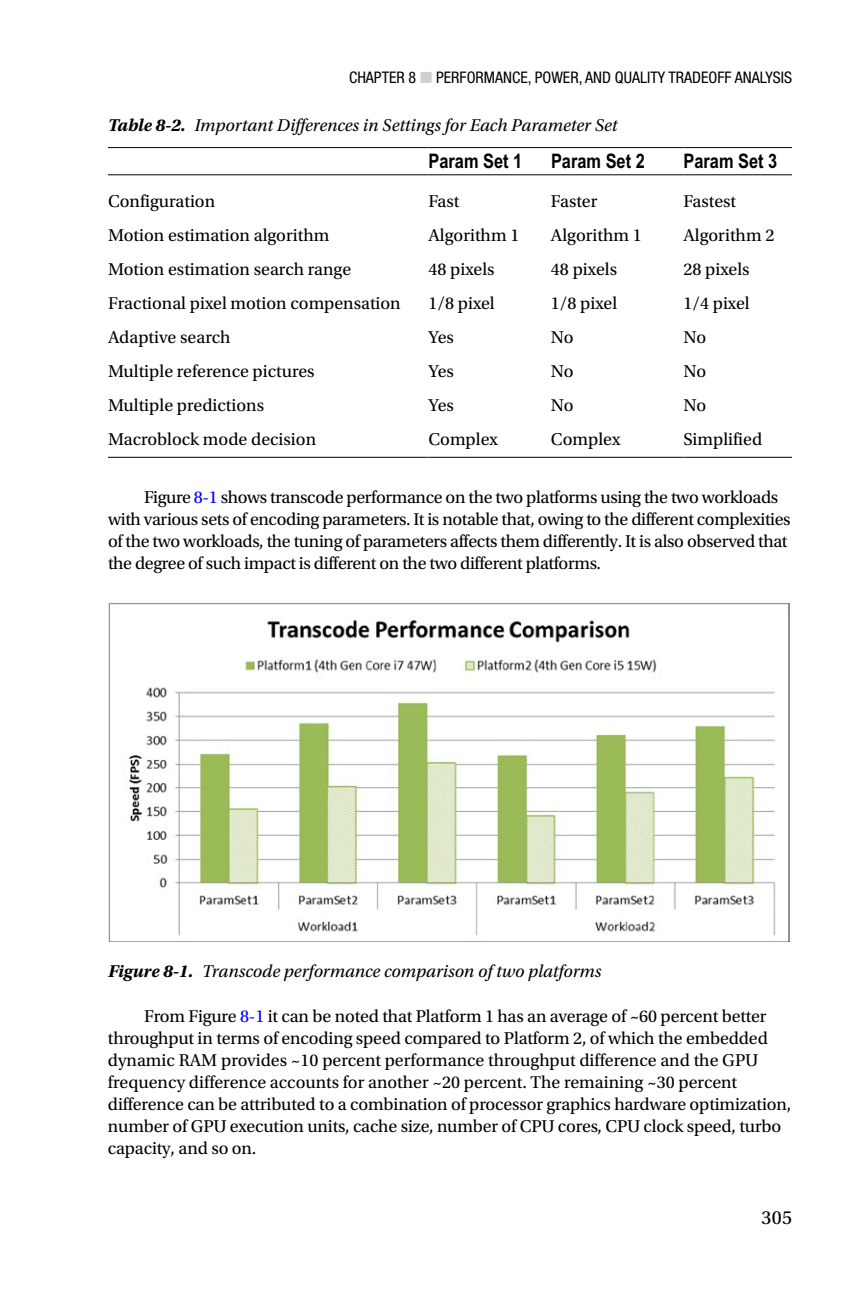
<style>
.page{position:relative;width:864px;height:1296px;background:#fff}
.page>*{position:absolute;margin:0;border:0;box-sizing:border-box;transform-origin:0 0}
.t1{font:700 20px "Arial Narrow";color:#000}
.t2{font:20px "Utopia Std";color:#000}
.t3{font:18px/22px "Utopia Std";letter-spacing:-.01em;color:#000}
.t4{font:italic 18px "Utopia Std";color:#000}
.t5{font:condensed 16px "Helvetica Neue";color:#000}
.s1{color:#cfd0d0}
.s2{font-weight:700}
.s3{color:#0000fa}
</style>
<div class="page">
<hr style="left:551px;top:457px;width:133px;height:1px;background:#000">
<hr style="left:429px;top:457px;width:122px;height:1px;background:#000">
<hr style="left:108px;top:457px;width:321px;height:1px;background:#000">
<hr style="left:684px;top:457px;width:108px;height:1px;background:#000">
<hr style="left:108px;top:147px;width:321px;height:1px;background:#000">
<hr style="left:108px;top:174px;width:321px;height:1px;background:#000">
<hr style="left:429px;top:147px;width:122px;height:1px;background:#000">
<hr style="left:429px;top:174px;width:122px;height:1px;background:#000">
<hr style="left:551px;top:147px;width:133px;height:1px;background:#000">
<hr style="left:551px;top:174px;width:133px;height:1px;background:#000">
<hr style="left:684px;top:147px;width:108px;height:1px;background:#000">
<hr style="left:684px;top:174px;width:108px;height:1px;background:#000">
<img style="left:108px;top:603px;width:681px;height:339px">
<p class="t5" style="left:349px;top:69px;width:444px">CHAPTER 8 <span class="s1">■</span> PERFORMANCE, POWER, AND QUALITY TRADEOFF ANALYSIS</p>
<p class="t4" style="left:108px;top:115px;width:511px"><span class="s2">Table 8-2.</span> Important Differences in Settings for Each Parameter Set</p>
<p class="t1" style="left:429px;top:149px;width:95px">Param Set 1</p>
<p class="t1" style="left:551px;top:149px;width:95px">Param Set 2</p>
<p class="t1" style="left:684px;top:149px;width:95px">Param Set 3</p>
<p class="t3" style="left:108px;top:191px;width:109px">Configuration</p>
<p class="t3" style="left:429px;top:191px;width:32px">Fast</p>
<p class="t3" style="left:551px;top:191px;width:48px">Faster</p>
<p class="t3" style="left:683px;top:191px;width:54px">Fastest</p>
<p class="t3" style="left:108px;top:225px;width:223px">Motion estimation algorithm</p>
<p class="t3" style="left:429px;top:225px;width:92px">Algorithm 1</p>
<p class="t3" style="left:551px;top:225px;width:92px">Algorithm 1</p>
<p class="t3" style="left:683px;top:225px;width:92px">Algorithm 2</p>
<p class="t3" style="left:108px;top:259px;width:245px">Motion estimation search range</p>
<p class="t3" style="left:429px;top:259px;width:68px">48 pixels</p>
<p class="t3" style="left:551px;top:259px;width:68px">48 pixels</p>
<p class="t3" style="left:683px;top:259px;width:68px">28 pixels</p>
<p class="t3" style="left:108px;top:293px;width:294px">Fractional pixel motion compensation</p>
<p class="t3" style="left:429px;top:293px;width:68px">1/8 pixel</p>
<p class="t3" style="left:551px;top:293px;width:68px">1/8 pixel</p>
<p class="t3" style="left:683px;top:293px;width:68px">1/4 pixel</p>
<p class="t3" style="left:108px;top:327px;width:124px">Adaptive search</p>
<p class="t3" style="left:429px;top:327px;width:27px">Yes</p>
<p class="t3" style="left:551px;top:327px;width:24px">No</p>
<p class="t3" style="left:683px;top:327px;width:24px">No</p>
<p class="t3" style="left:108px;top:361px;width:208px">Multiple reference pictures</p>
<p class="t3" style="left:429px;top:361px;width:27px">Yes</p>
<p class="t3" style="left:551px;top:361px;width:24px">No</p>
<p class="t3" style="left:683px;top:361px;width:24px">No</p>
<p class="t3" style="left:108px;top:395px;width:158px">Multiple predictions</p>
<p class="t3" style="left:429px;top:395px;width:27px">Yes</p>
<p class="t3" style="left:551px;top:395px;width:24px">No</p>
<p class="t3" style="left:683px;top:395px;width:24px">No</p>
<p class="t3" style="left:108px;top:429px;width:210px">Macroblock mode decision</p>
<p class="t3" style="left:429px;top:429px;width:71px">Complex</p>
<p class="t3" style="left:551px;top:429px;width:71px">Complex</p>
<p class="t3" style="left:683px;top:429px;width:80px">Simplified</p>
<p class="t3" style="left:108px;top:486px;width:684px;text-indent:36px">Figure <span class="s3">8-1</span> shows transcode performance on the two platforms using the two workloads with various sets of encoding parameters. It is notable that, owing to the different complexities of the two workloads, the tuning of parameters affects them differently. It is also observed that the degree of such impact is different on the two different platforms.</p>
<p class="t4" style="left:108px;top:961px;width:495px"><span class="s2">Figure 8-1.</span> Transcode performance comparison of two platforms</p>
<p class="t3" style="left:108px;top:1006px;width:685px;text-indent:36px">From Figure <span class="s3">8-1</span> it can be noted that Platform 1 has an average of ~60 percent better throughput in terms of encoding speed compared to Platform 2, of which the embedded dynamic RAM provides ~10 percent performance throughput difference and the GPU frequency difference accounts for another ~20 percent. The remaining ~30 percent difference can be attributed to a combination of processor graphics hardware optimization, number of GPU execution units, cache size, number of CPU cores, CPU clock speed, turbo capacity, and so on.</p>
<p class="t2" style="left:762px;top:1207px;width:32px">305</p>
</div>
